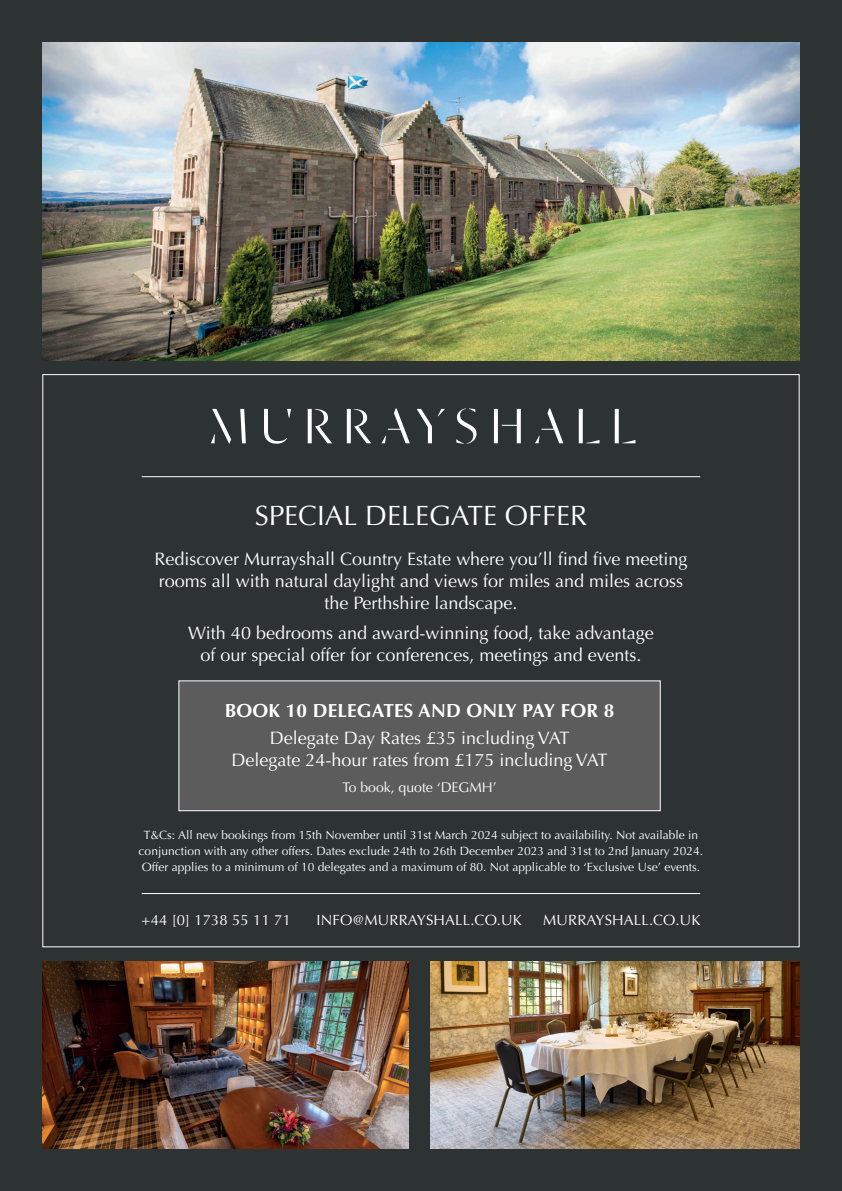
<style>
.page{position:relative;width:842px;height:1191px;background:#2c3332}
.page>*{position:absolute;margin:0;border:0;box-sizing:border-box;transform-origin:0 0}
.t1{font:28px "Optima";color:#fff}
.t2{font:700 19px "Optima";letter-spacing:.01em;color:#fff}
.t3{font:18px/22px "Optima";color:#fff;text-align:center}
.t4{font:14.8px "Optima";letter-spacing:.01em;color:#fff}
.t5{font:14px "Optima";color:#fff}
.t6{font:12px/16px "Optima";color:#fff;text-align:center}
</style>
<div class="page">
<img style="left:43px;top:961px;width:365px;height:187px">
<img style="left:43px;top:43px;width:756px;height:317px">
<hr style="left:142px;top:476px;width:558px;height:1px;background:#fff">
<hr style="left:142px;top:893px;width:558px;height:1px;background:#fff">
<img style="left:431px;top:961px;width:368px;height:187px">
<svg style="left:211px;top:409px;width:35px;height:35px"></svg>
<svg style="left:264px;top:409px;width:27px;height:35px"></svg>
<svg style="left:308px;top:409px;width:24px;height:34px"></svg>
<svg style="left:347px;top:409px;width:24px;height:34px"></svg>
<svg style="left:381px;top:408px;width:29px;height:35px"></svg>
<svg style="left:417px;top:409px;width:28px;height:34px"></svg>
<svg style="left:456px;top:408px;width:20px;height:36px"></svg>
<svg style="left:517px;top:409px;width:4px;height:34px"></svg>
<svg style="left:502px;top:425px;width:15px;height:1px"></svg>
<hr style="left:494px;top:409px;width:4px;height:34px;background:#fff">
<svg style="left:535px;top:408px;width:28px;height:35px"></svg>
<svg style="left:579px;top:409px;width:20px;height:34px"></svg>
<svg style="left:615px;top:409px;width:20px;height:34px"></svg>
<div style="left:179px;top:680px;width:481px;height:131px;background:#5b5c5b;border:1px solid #fff"></div>
<p class="t1" style="left:255px;top:499px;width:334px">SPECIAL DELEGATE OFFER</p>
<p class="t3" style="left:154px;top:547px;width:535px">Rediscover Murrayshall Country Estate where you’ll find five meeting rooms all with natural daylight and views for miles and miles across the Perthshire landscape.</p>
<p class="t3" style="left:188px;top:621px;width:467px">With 40 bedrooms and award-winning food, take advantage of our special offer for conferences, meetings and events.</p>
<p class="t2" style="left:225px;top:699px;width:391px">BOOK 10 DELEGATES AND ONLY PAY FOR 8</p>
<p class="t3" style="left:270px;top:727px;width:301px">Delegate Day Rates £35 including VAT</p>
<p class="t3" style="left:232px;top:749px;width:377px">Delegate 24-hour rates from £175 including VAT</p>
<p class="t5" style="left:342px;top:779px;width:156px">To book, quote ‘DEGMH’</p>
<p class="t6" style="left:139px;top:827px;width:566px">T&amp;Cs: All new bookings from 15th November until 31st March 2024 subject to availability. Not available in conjunction with any other offers. Dates exclude 24th to 26th December 2023 and 31st to 2nd January 2024.<br>Offer applies to a minimum of 10 delegates and a maximum of 80. Not applicable to ‘Exclusive Use’ events.</p>
<p class="t4" style="left:142px;top:911px;width:151px">+44 [0] 1738 55 11 71</p>
<p class="t4" style="left:317px;top:911px;width:207px">INFO@MURRAYSHALL.CO.UK</p>
<p class="t4" style="left:543px;top:911px;width:159px">MURRAYSHALL.CO.UK</p>
</div>
